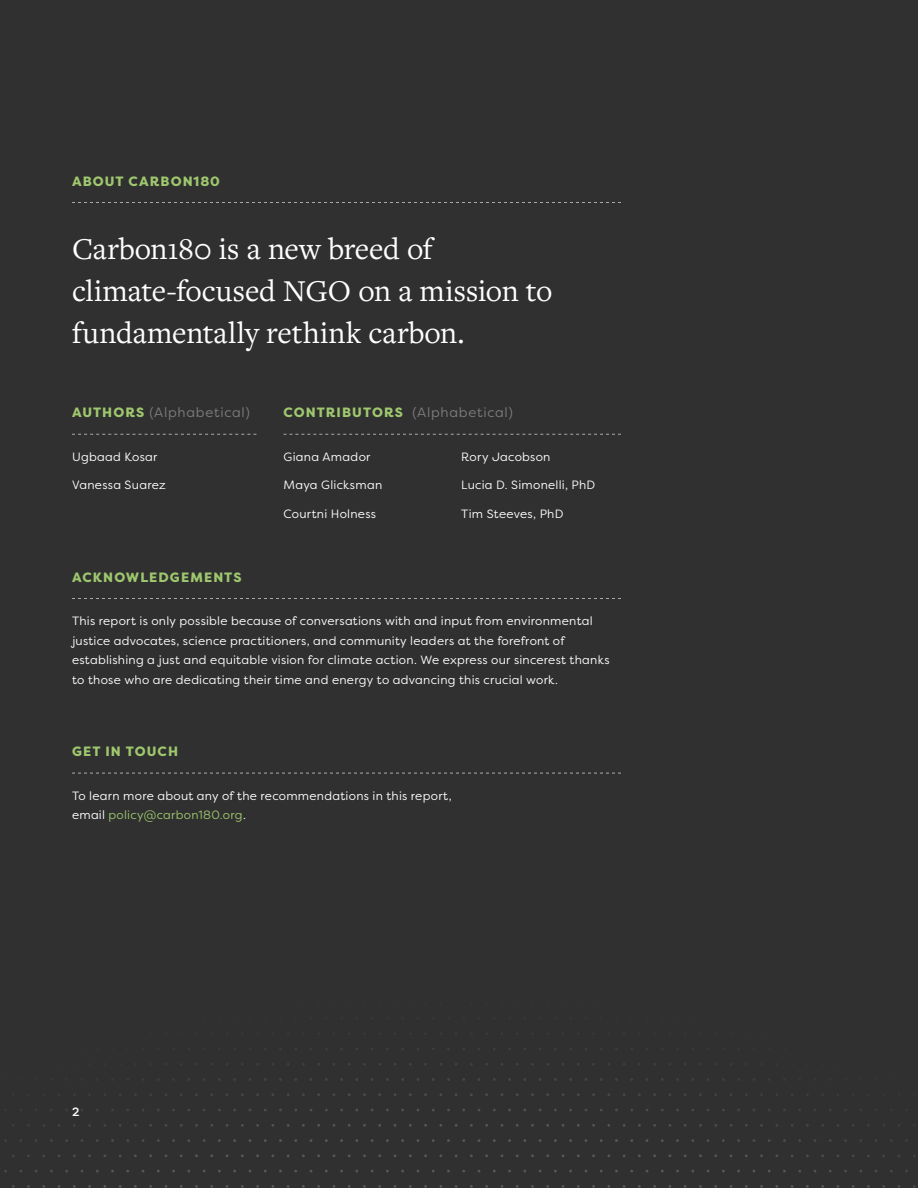
<style>
.page{position:relative;width:918px;height:1188px;background:#303030}
.page>*{position:absolute;margin:0;border:0;box-sizing:border-box;transform-origin:0 0}
.t1{font:31.5px/42px "Freight Text Pro";letter-spacing:-.005em;color:#fff}
.t2{font:13.5px "Filson Pro";letter-spacing:.055em;color:#7d7d7d}
.t3{font:800 13.5px "Filson Pro";letter-spacing:.08em;color:#9ec76e}
.t4{font:12px/19.5px "Filson Pro";letter-spacing:.025em;color:#fff}
.t5{font:500 12px "Filson Pro";color:#fff}
.s1{font-weight:800;color:#9ec76e}
.s2{color:#9ec76e}
</style>
<div class="page">
<svg style="left:72px;top:202px;width:549px;height:1px"></svg>
<svg style="left:72px;top:434px;width:184px;height:1px"></svg>
<svg style="left:284px;top:434px;width:337px;height:1px"></svg>
<svg style="left:72px;top:598px;width:549px;height:1px"></svg>
<svg style="left:72px;top:773px;width:549px;height:1px"></svg>
<p class="t3" style="left:72px;top:172px;width:149px">ABOUT CARBON180</p>
<h1 class="t1" style="left:72px;top:227px;width:482px">Carbon180 is a new breed of climate-focused NGO on a mission to fundamentally rethink carbon.</h1>
<p class="t2" style="left:72px;top:404px;width:179px"><span class="s1">AUTHORS</span> (Alphabetical)</p>
<p class="t4" style="left:72px;top:447px;width:87px">Ugbaad Kosar</p>
<p class="t4" style="left:72px;top:475px;width:95px">Vanessa Suarez</p>
<p class="t2" style="left:284px;top:404px;width:231px"><span class="s1">CONTRIBUTORS</span> (Alphabetical)</p>
<p class="t4" style="left:284px;top:447px;width:88px">Giana Amador</p>
<p class="t4" style="left:284px;top:475px;width:100px">Maya Glicksman</p>
<p class="t4" style="left:284px;top:504px;width:94px">Courtni Holness</p>
<p class="t4" style="left:461px;top:447px;width:91px">Rory Jacobson</p>
<p class="t4" style="left:461px;top:475px;width:136px">Lucia D. Simonelli, PhD</p>
<p class="t4" style="left:461px;top:504px;width:104px">Tim Steeves, PhD</p>
<p class="t3" style="left:72px;top:568px;width:171px">ACKNOWLEDGEMENTS</p>
<p class="t4" style="left:72px;top:611px;width:539px">This report is only possible because of conversations with and input from environmental justice advocates, science practitioners, and community leaders at the forefront of establishing a just and equitable vision for climate action. We express our sincerest thanks to those who are dedicating their time and energy to advancing this crucial work.</p>
<p class="t3" style="left:72px;top:743px;width:107px">GET IN TOUCH</p>
<p class="t4" style="left:72px;top:785px;width:381px">To learn more about any of the recommendations in this report, email <span class="s2">policy@carbon180.org</span>.</p>
<p class="t5" style="left:72px;top:1103px;width:9px">2</p>
</div>
